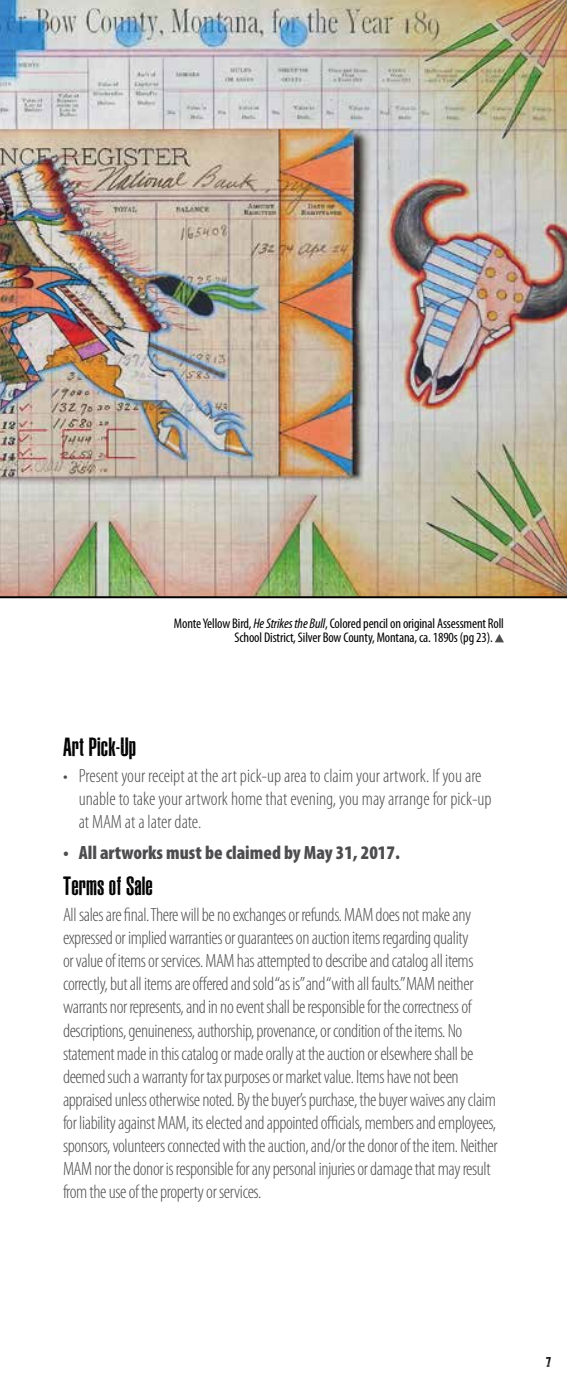
<style>
.page{position:relative;width:567px;height:1386px;background:#fff}
.page>*{position:absolute;margin:0;border:0;box-sizing:border-box;transform-origin:0 0}
.t1{font:24.5px "ASPHALTICGRAINCONDENSEDPERSONAL";letter-spacing:.03em;color:#000}
.t2{font:300 condensed 19.25px/23.1px "Myriad Pro";letter-spacing:-.02em;color:#4d4d4f}
.t3{font:300 condensed 19.25px/23.1px "Myriad Pro";color:#4d4d4f}
.t4{font:900 condensed 19.25px "Myriad Pro";color:#4d4d4f}
.t5{font:condensed 14px/14px "Myriad Pro";letter-spacing:-.01em;color:#000}
.t6{font:14px "Dust West";color:#000}
.s1{font-style:italic}
</style>
<div class="page">
<svg style="left:495px;top:634px;width:9px;height:8px"></svg>
<img style="left:0;top:0;width:567px;height:598px">
<p class="t5" style="left:234px;top:617px;width:271px;text-indent:-60px">Monte Yellow Bird, <span class="s1">He Strikes the Bull</span>, Colored pencil on original Assessment Roll<br>School District, Silver Bow County, Montana, ca. 1890s (pg 23).</p>
<p class="t1" style="left:63px;top:732px;width:74px">Art Pick-Up</p>
<p class="t3" style="left:79px;top:764px;width:414px;text-indent:-16px">• Present your receipt at the art pick-up area to claim your artwork. If you are unable to take your artwork home that evening, you may arrange for pick-up at MAM at a later date.</p>
<p class="t4" style="left:63px;top:841px;width:338px">• All artworks must be claimed by May 31, 2017.</p>
<p class="t1" style="left:63px;top:871px;width:91px">Terms of Sale</p>
<p class="t2" style="left:63px;top:903px;width:436px">All sales are final. There will be no exchanges or refunds. MAM does not make any expressed or implied warranties or guarantees on auction items regarding quality<br>or value of items or services. MAM has attempted to describe and catalog all items correctly, but all items are offered and sold “as is”and “with all faults.”MAM neither warrants nor represents, and in no event shall be responsible for the correctness of descriptions, genuineness, authorship, provenance, or condition of the items. No statement made in this catalog or made orally at the auction or elsewhere shall be deemed such a warranty for tax purposes or market value. Items have not been appraised unless otherwise noted. By the buyer’s purchase, the buyer waives any claim for liability against MAM, its elected and appointed officials, members and employees, sponsors, volunteers connected with the auction, and/or the donor of the item. Neither MAM nor the donor is responsible for any personal injuries or damage that may result from the use of the property or services.</p>
<p class="t6" style="left:546px;top:1355px;width:7px">7</p>
</div>
